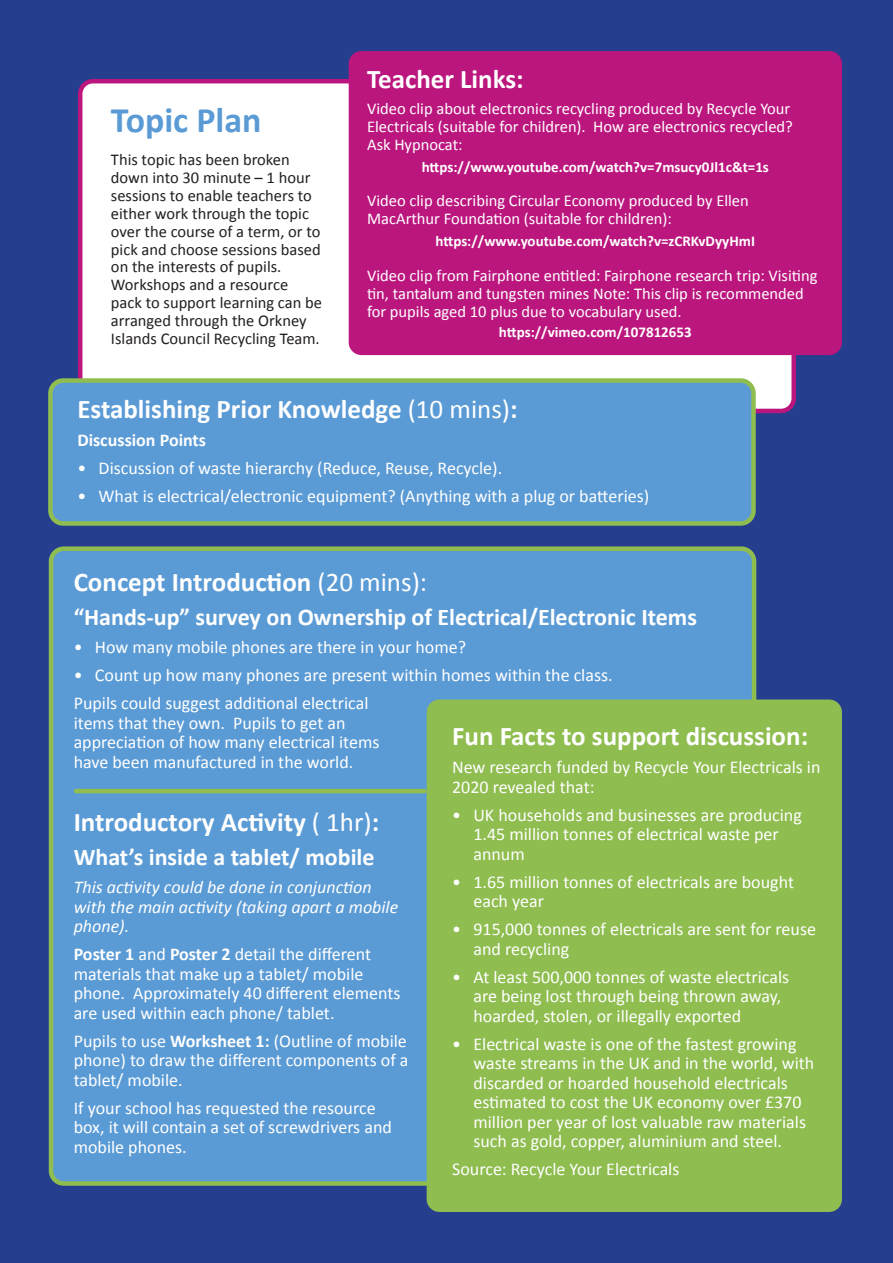
<style>
.page{position:relative;width:893px;height:1263px;background:#253f8e}
.page>*{position:absolute;margin:0;border:0;box-sizing:border-box;transform-origin:0 0}
.t1{font:700 36px "Calibri";color:#5b9bd5}
.t2{font:700 27px "Calibri";color:#fff}
.t3{font:700 24px "Calibri";color:#fff}
.t4{font:18px/19.5px "Calibri";color:#fff}
.t5{font:italic 18px/19.5px "Calibri";color:#fff}
.t6{font:700 18px "Calibri";color:#fff}
.t7{font:16.5px/17.9px "Calibri";color:#fff}
.t8{font:16.5px/17.9px "Calibri";color:#231f20}
.t9{font:700 15px "Calibri";color:#fff}
.s1{font-weight:400}
.s2{font-weight:700}
</style>
<div class="page">
<div style="left:80px;top:81px;width:714px;height:330px;background:#fff;border-radius:13px"></div>
<div style="left:349px;top:51px;width:493px;height:304px;background:#bb167e;border-radius:13px"></div>
<div style="left:50px;top:380px;width:703px;height:143px;background:#5b9bd5;border-radius:13px"></div>
<div style="left:48px;top:378px;width:708px;height:148px;border:4px solid #8fbd50;border-radius:13px"></div>
<div style="left:51px;top:549px;width:703px;height:634px;background:#5b9bd5;border-radius:13px"></div>
<div style="left:49px;top:546px;width:707px;height:640px;border:4px solid #8fbd50;border-radius:13px"></div>
<div style="left:427px;top:699px;width:415px;height:513px;background:#8fbd50;border-radius:13px"></div>
<hr style="left:76px;top:789px;width:348px;height:4px;background:#8fbd50">
<p class="t1" style="left:111px;top:98px;width:152px">Topic Plan</p>
<p class="t8" style="left:111px;top:150px;width:213px">This topic has been broken down into 30 minute – 1 hour sessions to enable teachers to either work through the topic over the course of a term, or to pick and choose sessions based on the interests of pupils.<br>Workshops and a resource pack to support learning can be arranged through the Orkney<br>Islands Council Recycling Team.</p>
<p class="t2" style="left:367px;top:62px;width:158px">Teacher Links:</p>
<p class="t7" style="left:367px;top:99px;width:427px">Video clip about electronics recycling produced by Recycle Your<br>Electricals (suitable for children). How are electronics recycled?<br>Ask Hypnocat:</p>
<p class="t9" style="left:422px;top:157px;width:349px">https://www.youtube.com/watch?v=7msucy0Jl1c&amp;t=1s</p>
<p class="t7" style="left:367px;top:191px;width:383px">Video clip describing Circular Economy produced by Ellen<br>MacArthur Foundation (suitable for children):</p>
<p class="t9" style="left:436px;top:232px;width:321px">https://www.youtube.com/watch?v=zCRKvDyyHmI</p>
<p class="t7" style="left:367px;top:266px;width:452px">Video clip from Fairphone entitled: Fairphone research trip: Visiting tin, tantalum and tungsten mines Note: This clip is recommended for pupils aged 10 plus due to vocabulary used.</p>
<p class="t9" style="left:499px;top:323px;width:194px">https://vimeo.com/107812653</p>
<p class="t2" style="left:77px;top:392px;width:442px">Establishing Prior Knowledge <span class="s1">(10 mins)</span>:</p>
<p class="t6" style="left:77px;top:429px;width:130px">Discussion Points</p>
<p class="t4" style="left:77px;top:457px;width:426px">• Discussion of waste hierarchy (Reduce, Reuse, Recycle).</p>
<p class="t4" style="left:77px;top:485px;width:573px">• What is electrical/electronic equipment? (Anything with a plug or batteries)</p>
<p class="t2" style="left:74px;top:565px;width:355px">Concept Introduction <span class="s1">(20 mins):</span></p>
<p class="t3" style="left:74px;top:602px;width:625px">“Hands-up” survey on Ownership of Electrical/Electronic Items</p>
<p class="t4" style="left:74px;top:637px;width:394px">• How many mobile phones are there in your home?</p>
<p class="t4" style="left:74px;top:665px;width:540px">• Count up how many phones are present within homes within the class.</p>
<p class="t4" style="left:74px;top:693px;width:307px">Pupils could suggest additional electrical items that they own. Pupils to get an appreciation of how many electrical items have been manufactured in the world.</p>
<p class="t2" style="left:452px;top:720px;width:357px">Fun Facts to support discussion:</p>
<p class="t4" style="left:452px;top:757px;width:370px">New research funded by Recycle Your Electricals in<br>2020 revealed that:</p>
<p class="t4" style="left:473px;top:804px;width:330px;text-indent:-21px">• UK households and businesses are producing<br>1.45 million tonnes of electrical waste per annum</p>
<p class="t4" style="left:473px;top:871px;width:322px;text-indent:-21px">• 1.65 million tonnes of electricals are bought each year</p>
<p class="t4" style="left:473px;top:919px;width:344px;text-indent:-21px">• 915,000 tonnes of electricals are sent for reuse and recycling</p>
<p class="t4" style="left:473px;top:966px;width:317px;text-indent:-21px">• At least 500,000 tonnes of waste electricals are being lost through being thrown away, hoarded, stolen, or illegally exported</p>
<p class="t4" style="left:473px;top:1033px;width:342px;text-indent:-21px">• Electrical waste is one of the fastest growing waste streams in the UK and in the world, with discarded or hoarded household electricals estimated to cost the UK economy over £370 million per year of lost valuable raw materials such as gold, copper, aluminium and steel.</p>
<p class="t4" style="left:452px;top:1159px;width:229px">Source: Recycle Your Electricals</p>
<p class="t2" style="left:74px;top:805px;width:307px">Introductory Activity <span class="s1">( 1hr)</span>:</p>
<p class="t3" style="left:74px;top:842px;width:302px">What’s inside a tablet/ mobile</p>
<p class="t5" style="left:74px;top:877px;width:326px">This activity could be done in conjunction with the main activity (taking apart a mobile phone).</p>
<p class="t4" style="left:74px;top:944px;width:328px"><span class="s2">Poster 1</span> and <span class="s2">Poster 2</span> detail the different materials that make up a tablet/ mobile phone. Approximately 40 different elements are used within each phone/ tablet.</p>
<p class="t4" style="left:74px;top:1030px;width:336px;text-align:justify">Pupils to use <span class="s2">Worksheet 1:</span> (Outline of mobile phone) to draw the different components of a tablet/ mobile.</p>
<p class="t4" style="left:74px;top:1097px;width:320px">If your school has requested the resource box, it will contain a set of screwdrivers and mobile phones.</p>
</div>
